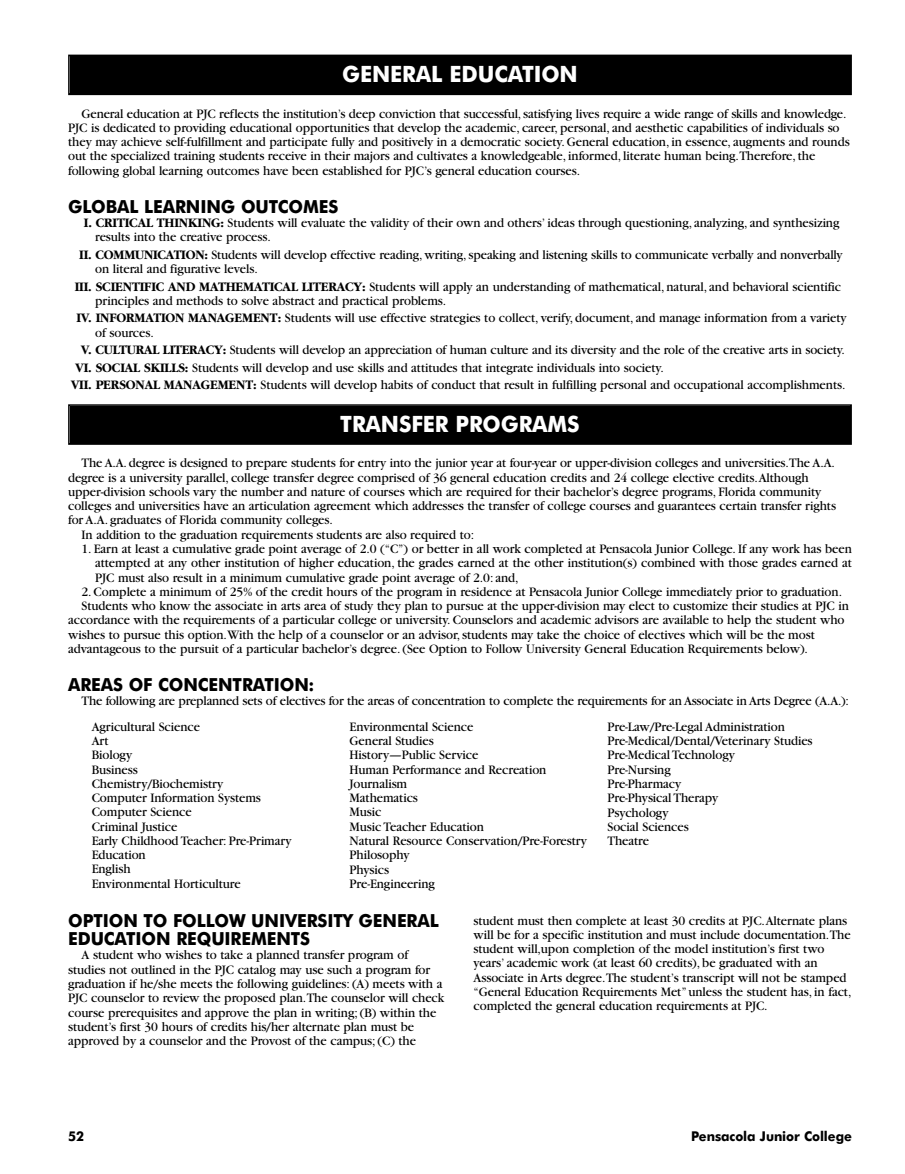
<style>
.page{position:relative;width:905px;height:1174px;background:#fff}
.page>*{position:absolute;margin:0;border:0;box-sizing:border-box;transform-origin:0 0}
.t1{font:700 22.5px "Futura BT";letter-spacing:-.005em;color:#fff;scale:.95 1}
.t2{font:700 18px/18px "Futura BT";letter-spacing:-.005em;color:#000;scale:.95 1}
.t3{font:13.5px/14.2px "Garamond";letter-spacing:-.005em;color:#000;scale:.95 1}
.t4{font:700 13.5px "Futura BT";letter-spacing:-.005em;color:#000;scale:.95 1}
.s1{font-weight:700}
</style>
<div class="page">
<div style="left:70px;top:56px;width:780px;height:38px;background:#000"></div>
<div style="left:68px;top:55px;width:783px;height:40px;border:2px solid #000"></div>
<div style="left:70px;top:406px;width:780px;height:37px;background:#000"></div>
<div style="left:68px;top:404px;width:783px;height:41px;border:2px solid #000"></div>
<h1 class="t1" style="left:342px;top:65px;width:249px">GENERAL EDUCATION</h1>
<p class="t3" style="left:68px;top:107px;width:823px;text-indent:14px">General education at PJC reflects the institution’s deep conviction that successful, satisfying lives require a wide range of skills and knowledge.<br>PJC is dedicated to providing educational opportunities that develop the academic, career, personal, and aesthetic capabilities of individuals so they may achieve self-fulfillment and participate fully and positively in a democratic society. General education, in essence, augments and rounds out the specialized training students receive in their majors and cultivates a knowledgeable, informed, literate human being.Therefore, the following global learning outcomes have been established for PJC’s general education courses.</p>
<h2 class="t2" style="left:68px;top:199px;width:286px">GLOBAL LEARNING OUTCOMES</h2>
<p class="t3" style="left:95px;top:217px;width:784px;text-indent:-11px"><span class="s1">I. CRITICAL THINKING:</span> Students will evaluate the validity of their own and others’ ideas through questioning, analyzing, and synthesizing results into the creative process.</p>
<p class="t3" style="left:95px;top:249px;width:788px;text-indent:-16px"><span class="s1">II. COMMUNICATION:</span> Students will develop effective reading, writing, speaking and listening skills to communicate verbally and nonverbally on literal and figurative levels.</p>
<p class="t3" style="left:95px;top:280px;width:786px;text-indent:-20px"><span class="s1">III. SCIENTIFIC AND MATHEMATICAL LITERACY:</span> Students will apply an understanding of mathematical, natural, and behavioral scientific principles and methods to solve abstract and practical problems.</p>
<p class="t3" style="left:95px;top:312px;width:792px;text-indent:-19px"><span class="s1">IV. INFORMATION MANAGEMENT:</span> Students will use effective strategies to collect, verify, document, and manage information from a variety of sources.</p>
<p class="t3" style="left:81px;top:344px;width:805px"><span class="s1">V. CULTURAL LITERACY:</span> Students will develop an appreciation of human culture and its diversity and the role of the creative arts in society.</p>
<p class="t3" style="left:76px;top:361px;width:620px"><span class="s1">VI. SOCIAL SKILLS:</span> Students will develop and use skills and attitudes that integrate individuals into society.</p>
<p class="t3" style="left:71px;top:379px;width:816px"><span class="s1">VII. PERSONAL MANAGEMENT:</span> Students will develop habits of conduct that result in fulfilling personal and occupational accomplishments.</p>
<h1 class="t1" style="left:340px;top:415px;width:253px">TRANSFER PROGRAMS</h1>
<p class="t3" style="left:82px;top:457px;width:794px">The A.A. degree is designed to prepare students for entry into the junior year at four-year or upper-division colleges and universities.The A.A.</p>
<p class="t3" style="left:68px;top:471px;width:780px">degree is a university parallel, college transfer degree comprised of 36 general education credits and 24 college elective credits.Although</p>
<p class="t3" style="left:68px;top:485px;width:794px">upper-division schools vary the number and nature of courses which are required for their bachelor’s degree programs, Florida community</p>
<p class="t3" style="left:68px;top:500px;width:809px">colleges and universities have an articulation agreement which addresses the transfer of college courses and guarantees certain transfer rights</p>
<p class="t3" style="left:68px;top:514px;width:280px">for A.A. graduates of Florida community colleges.</p>
<p class="t3" style="left:82px;top:528px;width:414px">In addition to the graduation requirements students are also required to:</p>
<p class="t3" style="left:95px;top:543px;width:797px;text-align:justify;text-indent:-14px">1. Earn at least a cumulative grade point average of 2.0 (“C”) or better in all work completed at Pensacola Junior College. If any work has been attempted at any other institution of higher education, the grades earned at the other institution(s) combined with those grades earned at PJC must also result in a minimum cumulative grade point average of 2.0: and,</p>
<p class="t3" style="left:82px;top:585px;width:801px">2. Complete a minimum of 25% of the credit hours of the program in residence at Pensacola Junior College immediately prior to graduation.</p>
<p class="t3" style="left:82px;top:600px;width:808px">Students who know the associate in arts area of study they plan to pursue at the upper-division may elect to customize their studies at PJC in</p>
<p class="t3" style="left:68px;top:614px;width:818px">accordance with the requirements of a particular college or university. Counselors and academic advisors are available to help the student who</p>
<p class="t3" style="left:68px;top:628px;width:787px">wishes to pursue this option.With the help of a counselor or an advisor, students may take the choice of electives which will be the most</p>
<p class="t3" style="left:68px;top:642px;width:780px">advantageous to the pursuit of a particular bachelor’s degree. (See Option to Follow University General Education Requirements below).</p>
<h2 class="t2" style="left:68px;top:677px;width:260px">AREAS OF CONCENTRATION:</h2>
<p class="t3" style="left:82px;top:695px;width:809px">The following are preplanned sets of electives for the areas of concentration to complete the requirements for an Associate in Arts Degree (A.A.):</p>
<p class="t3" style="left:92px;top:720px;width:212px">Agricultural Science<br>Art<br>Biology<br>Business<br>Chemistry/Biochemistry<br>Computer Information Systems<br>Computer Science<br>Criminal Justice<br>Early Childhood Teacher: Pre-Primary<br>Education<br>English<br>Environmental Horticulture</p>
<p class="t3" style="left:349px;top:720px;width:251px">Environmental Science<br>General Studies<br>History—Public Service<br>Human Performance and Recreation<br>Journalism<br>Mathematics<br>Music<br>Music Teacher Education<br>Natural Resource Conservation/Pre-Forestry<br>Philosophy<br>Physics<br>Pre-Engineering</p>
<p class="t3" style="left:607px;top:720px;width:217px">Pre-Law/Pre-Legal Administration<br>Pre-Medical/Dental/Veterinary Studies<br>Pre-Medical Technology<br>Pre-Nursing<br>Pre-Pharmacy<br>Pre-Physical Therapy<br>Psychology<br>Social Sciences<br>Theatre</p>
<h2 class="t2" style="left:68px;top:913px;width:391px">OPTION TO FOLLOW UNIVERSITY GENERAL<br>EDUCATION REQUIREMENTS</h2>
<p class="t3" style="left:68px;top:949px;width:397px;text-indent:14px">A student who wishes to take a planned transfer program of studies not outlined in the PJC catalog may use such a program for graduation if he/she meets the following guidelines: (A) meets with a PJC counselor to review the proposed plan.The counselor will check course prerequisites and approve the plan in writing; (B) within the student’s first 30 hours of credits his/her alternate plan must be approved by a counselor and the Provost of the campus; (C) the</p>
<p class="t3" style="left:473px;top:914px;width:399px">student must then complete at least 30 credits at PJC.Alternate plans will be for a specific institution and must include documentation.The student will,upon completion of the model institution’s first two years’ academic work (at least 60 credits), be graduated with an Associate in Arts degree.The student’s transcript will not be stamped “General Education Requirements Met” unless the student has, in fact, completed the general education requirements at PJC.</p>
<p class="t4" style="left:68px;top:1130px;width:18px">52</p>
<p class="t4" style="left:690px;top:1130px;width:171px">Pensacola Junior College</p>
</div>
